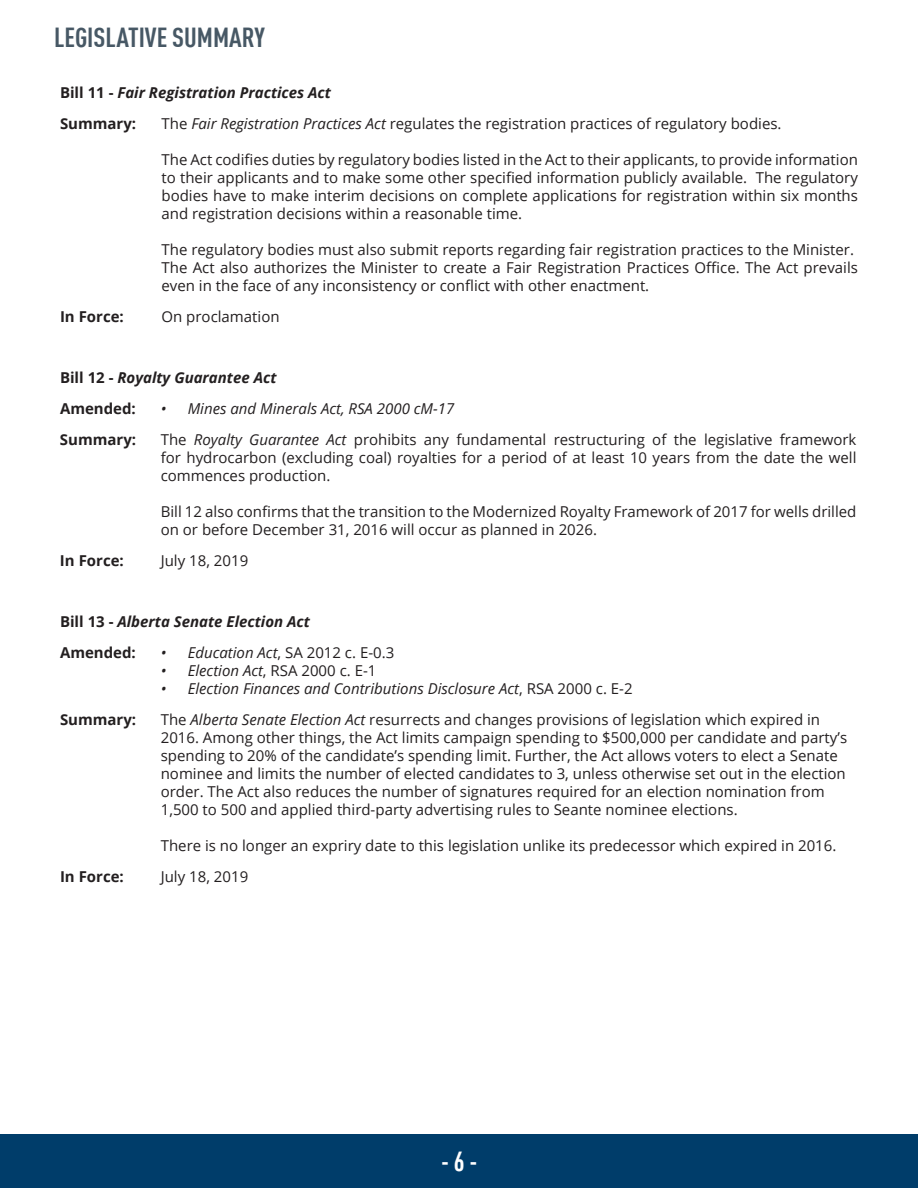
<style>
.page{position:relative;width:918px;height:1188px;background:#fff}
.page>*{position:absolute;margin:0;border:0;box-sizing:border-box;transform-origin:0 0}
.t1{font:700 condensed 27px "DIN Offc";color:#475865}
.t2{font:700 condensed 27px "DIN Offc";color:#fff}
.t3{font:15px/18px "Open Sans";color:#231f20}
.t4{font:italic 700 15px/31px "Open Sans";color:#231f20}
.t5{font:italic 15px "Open Sans";color:#231f20}
.t6{font:700 15px "Open Sans";color:#231f20}
.s1{font-style:normal}
.s2{font-style:italic}
</style>
<div class="page">
<div style="left:0;top:1134px;width:918px;height:54px;background:#003d6a"></div>
<h1 class="t1" style="left:54px;top:21px;width:212px">LEGISLATIVE SUMMARY</h1>
<p class="t4" style="left:60px;top:77px;width:273px"><span class="s1">Bill 11 -</span> Fair Registration Practices Act<br><span class="s1">Summary:</span></p>
<p class="t3" style="left:162px;top:115px;width:622px">The <span class="s2">Fair Registration Practices Act</span> regulates the registration practices of regulatory bodies.</p>
<p class="t3" style="left:162px;top:151px;width:698px;text-align:justify">The Act codifies duties by regulatory bodies listed in the Act to their applicants, to provide information to their applicants and to make some other specified information publicly available. The regulatory bodies have to make interim decisions on complete applications for registration within six months and registration decisions within a reasonable time.</p>
<p class="t3" style="left:162px;top:241px;width:698px">The regulatory bodies must also submit reports regarding fair registration practices to the Minister.<br>The Act also authorizes the Minister to create a Fair Registration Practices Office. The Act prevails even in the face of any inconsistency or conflict with other enactment.</p>
<p class="t6" style="left:60px;top:306px;width:65px">In Force:</p>
<p class="t3" style="left:162px;top:308px;width:120px">On proclamation</p>
<p class="t4" style="left:60px;top:362px;width:218px"><span class="s1">Bill 12 -</span> Royalty Guarantee Act<br><span class="s1">Amended:</span></p>
<p class="t5" style="left:161px;top:399px;width:295px">• Mines and Minerals Act, RSA 2000 cM-17</p>
<p class="t6" style="left:60px;top:429px;width:78px">Summary:</p>
<p class="t3" style="left:161px;top:431px;width:697px;text-align:justify">The <span class="s2">Royalty Guarantee Act</span> prohibits any fundamental restructuring of the legislative framework for hydrocarbon (excluding coal) royalties for a period of at least 10 years from the date the well commences production.</p>
<p class="t3" style="left:161px;top:503px;width:697px">Bill 12 also confirms that the transition to the Modernized Royalty Framework of 2017 for wells drilled on or before December 31, 2016 will occur as planned in 2026.</p>
<p class="t6" style="left:60px;top:550px;width:65px">In Force:</p>
<p class="t3" style="left:161px;top:552px;width:89px">July 18, 2019</p>
<p class="t4" style="left:60px;top:606px;width:251px"><span class="s1">Bill 13 -</span> Alberta Senate Election Act<br><span class="s1">Amended:</span></p>
<p class="t3" style="left:161px;top:643px;width:235px"><span class="s2">• Education Act</span>, SA 2012 c. E-0.3</p>
<p class="t3" style="left:161px;top:661px;width:217px"><span class="s2">• Election Act</span>, RSA 2000 c. E-1</p>
<p class="t5" style="left:161px;top:679px;width:473px">• Election Finances and Contributions Disclosure Act<span class="s1">, RSA 2000 c. E-2</span></p>
<p class="t6" style="left:60px;top:709px;width:78px">Summary:</p>
<p class="t3" style="left:161px;top:710px;width:688px">The <span class="s2">Alberta Senate Election Act</span> resurrects and changes provisions of legislation which expired in 2016. Among other things, the Act limits campaign spending to $500,000 per candidate and party’s spending to 20% of the candidate’s spending limit. Further, the Act allows voters to elect a Senate nominee and limits the number of elected candidates to 3, unless otherwise set out in the election order. The Act also reduces the number of signatures required for an election nomination from 1,500 to 500 and applied third-party advertising rules to Seante nominee elections.</p>
<p class="t3" style="left:161px;top:836px;width:677px">There is no longer an expriry date to this legislation unlike its predecessor which expired in 2016.</p>
<p class="t6" style="left:60px;top:866px;width:65px">In Force:</p>
<p class="t3" style="left:161px;top:867px;width:89px">July 18, 2019</p>
<h1 class="t2" style="left:441px;top:1145px;width:38px">- 6 -</h1>
</div>
